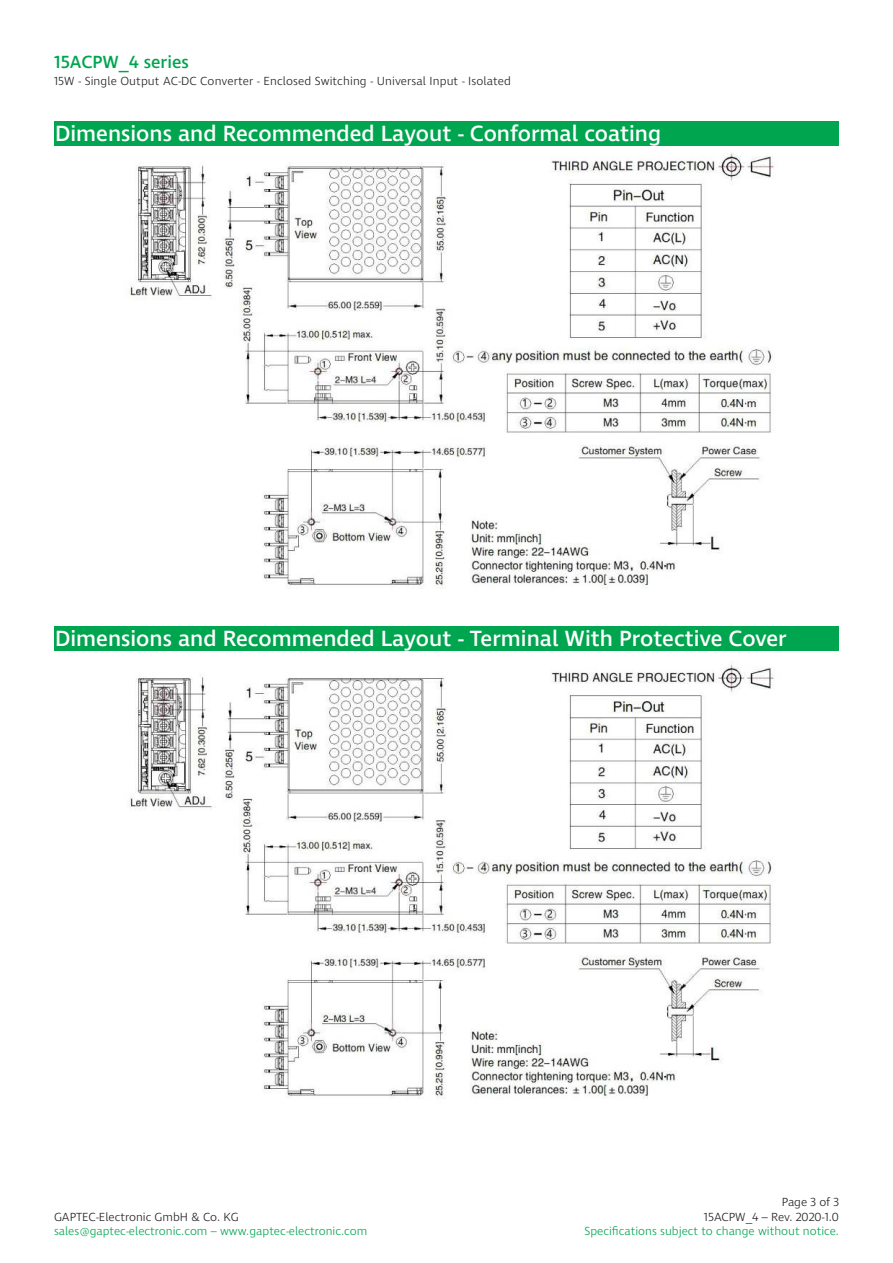
<style>
.page{position:relative;width:893px;height:1263px;background:#fff}
.page>*{position:absolute;margin:0;border:0;box-sizing:border-box;transform-origin:0 0}
.t1{font:500 22.5px "Ingra";color:#fff}
.t2{font:500 18px "Ingra";color:#00a550}
.t3{font:300 12px/14.4px "Ingra";letter-spacing:.01em;color:#221f1f;text-align:right}
.t4{font:300 12px "Ingra";color:#00a550}
</style>
<div class="page">
<div style="left:54px;top:121px;width:785px;height:25px;background:#00a550"></div>
<img style="left:129px;top:152px;width:646px;height:437px">
<div style="left:54px;top:626px;width:785px;height:25px;background:#00a550"></div>
<img style="left:130px;top:664px;width:645px;height:435px">
<h2 class="t2" style="left:54px;top:55px;width:136px">15ACPW_4 series</h2>
<p class="t3" style="left:54px;top:75px;width:458px">15W - Single Output AC-DC Converter - Enclosed Switching - Universal Input - Isolated</p>
<h1 class="t1" style="left:55px;top:123px;width:608px">Dimensions and Recommended Layout - Conformal coating</h1>
<h1 class="t1" style="left:55px;top:628px;width:733px">Dimensions and Recommended Layout - Terminal With Protective Cover</h1>
<p class="t3" style="left:54px;top:1210px;width:186px">GAPTEC-Electronic GmbH &amp; Co. KG</p>
<p class="t4" style="left:54px;top:1225px;width:315px">sales@gaptec-electronic.com – www.gaptec-electronic.com</p>
<p class="t3" style="left:704px;top:1195px;width:136px">Page 3 of 3<br>15ACPW_4 – Rev. 2020-1.0</p>
<p class="t4" style="left:585px;top:1225px;width:256px">Specifications subject to change without notice.</p>
</div>
